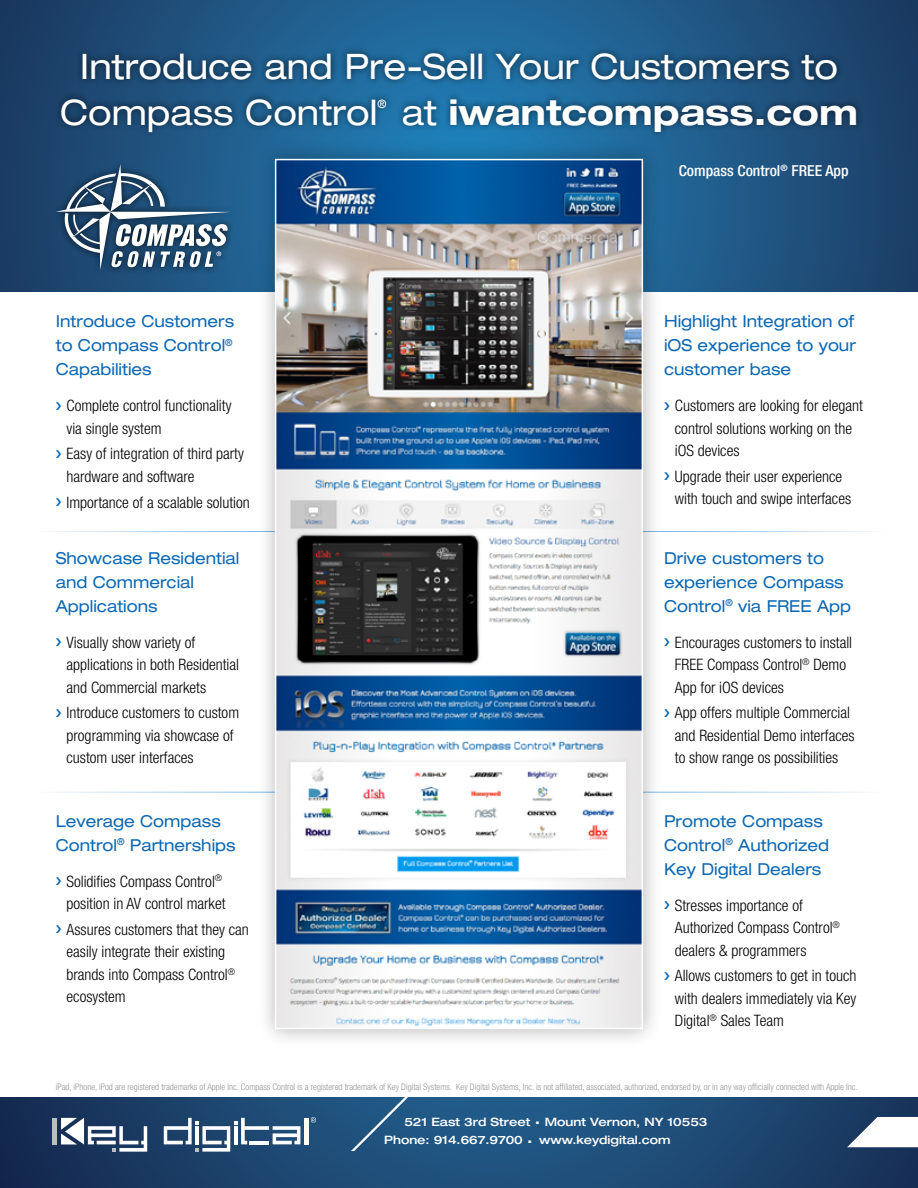
<style>
.page{position:relative;width:918px;height:1188px;background:#fff}
.page>*{position:absolute;margin:0;border:0;box-sizing:border-box;transform-origin:0 0}
.t1{font:expanded 35.25px/45.9px "Helvetica Neue";color:#fff}
.t2{font:700 expanded 35.25px "Helvetica Neue";color:#fff}
.t3{font:expanded 16.5px/24px "Helvetica Neue";color:#0e69b4}
.t4{font:300 condensed 15.75px/22.5px "Helvetica Neue";color:#000}
.t5{font:500 condensed 15.15px "Helvetica Neue";color:#fff}
.t6{font:500 expanded 11.55px/18.8px "Helvetica Neue";color:#fff}
.t7{font:expanded 11.55px "Helvetica Neue";color:#fff}
.t8{font:300 condensed 9px "Helvetica Neue";color:#939598}
.s1{font-weight:400}
</style>
<div class="page">
<svg style="left:0;top:0;width:918px;height:292px;background:#1e507c"></svg>
<div style="left:55px;top:46px;width:808px;height:92px;background:#000;opacity:.6"></div>
<div style="left:50px;top:158px;width:186px;height:117px;background:#000;opacity:.75"></div>
<svg style="left:56px;top:164px;width:175px;height:106px"></svg>
<div style="left:256px;top:139px;width:406px;height:909px;background:#000;opacity:.3"></div>
<img style="left:278px;top:162px;width:362px;height:864px">
<div style="left:275px;top:159px;width:368px;height:870px;border:2px solid #fff"></div>
<svg style="left:0;top:1097px;width:918px;height:91px;background:#1d4670"></svg>
<hr style="left:53px;top:1118px;width:4px;height:26px;background:#bcbec0">
<hr style="left:304px;top:1118px;width:4px;height:26px;background:#fff">
<svg style="left:164px;top:1118px;width:136px;height:34px"></svg>
<svg style="left:61px;top:1118px;width:86px;height:34px"></svg>
<svg style="left:311px;top:1118px;width:5px;height:4px"></svg>
<svg style="left:847px;top:1117px;width:71px;height:30px"></svg>
<svg style="left:351px;top:1097px;width:57px;height:54px;background:#2c5e88"></svg>
<h1 class="t1" style="left:60px;top:43px;width:780px;text-indent:20px">Introduce and Pre-Sell Your Customers to<br>Compass Control</h1>
<p class="t7" style="left:377px;top:97px;width:11px">®</p>
<h1 class="t2" style="left:402px;top:90px;width:458px"><span class="s1">at</span> iwantcompass.com</h1>
<p class="t3" style="left:56px;top:309px;width:180px;text-align:justify">Introduce Customers to Compass Control<sup>® </sup>Capabilities</p>
<p class="t4" style="left:67px;top:394px;width:166px">Complete control functionality via single system</p>
<p class="t4" style="left:67px;top:442px;width:179px">Easy of integration of third party hardware and software</p>
<p class="t4" style="left:67px;top:491px;width:185px">Importance of a scalable solution</p>
<p class="t3" style="left:56px;top:546px;width:185px">Showcase Residential and Commercial<br>Applications</p>
<p class="t4" style="left:67px;top:631px;width:174px">Visually show variety of applications in both Residential and Commercial markets</p>
<p class="t4" style="left:67px;top:701px;width:174px">Introduce customers to custom programming via showcase of custom user interfaces</p>
<p class="t3" style="left:56px;top:809px;width:181px">Leverage Compass<br>Control<sup>®</sup> Partnerships</p>
<p class="t4" style="left:67px;top:870px;width:160px">Solidifies Compass Control<sup>® </sup>position in AV control market</p>
<p class="t4" style="left:67px;top:918px;width:184px">Assures customers that they can easily integrate their existing brands into Compass Control<sup>® </sup>ecosystem</p>
<p class="t5" style="left:679px;top:162px;width:171px">Compass Control<sup>®</sup> FREE App</p>
<p class="t3" style="left:664px;top:309px;width:193px;text-align:justify">Highlight Integration of iOS experience to your customer base</p>
<p class="t4" style="left:675px;top:394px;width:190px">Customers are looking for elegant control solutions working on the iOS devices</p>
<p class="t4" style="left:675px;top:465px;width:178px">Upgrade their user experience with touch and swipe interfaces</p>
<p class="t3" style="left:664px;top:546px;width:189px">Drive customers to experience Compass<br>Control<sup>®</sup> via FREE App</p>
<p class="t4" style="left:675px;top:631px;width:179px">Encourages customers to install<br>FREE Compass Control<sup>®</sup> Demo<br>App for iOS devices</p>
<p class="t4" style="left:675px;top:701px;width:181px">App offers multiple Commercial and Residential Demo interfaces to show range os possibilities</p>
<p class="t3" style="left:664px;top:809px;width:167px">Promote Compass<br>Control<sup>®</sup> Authorized<br>Key Digital Dealers</p>
<p class="t4" style="left:675px;top:894px;width:167px">Stresses importance of<br>Authorized Compass Control<sup>® </sup>dealers &amp; programmers</p>
<p class="t4" style="left:675px;top:965px;width:183px;text-align:justify">Allows customers to get in touch with dealers immediately via Key Digital<sup>®</sup> Sales Team</p>
<p class="t8" style="left:56px;top:1082px;width:803px">iPad, iPhone, iPod are registered trademarks of Apple Inc. Compass Control is a registered trademark of Key Digital Systems. Key Digital Systems, Inc. is not affiliated, associated, authorized, endorsed by, or in any way officially connected with Apple Inc.</p>
<p class="t6" style="left:384px;top:1112px;width:325px;text-indent:20px">521 East 3rd Street <sup>.</sup> Mount Vernon, NY 10553<br>Phone: 914.667.9700 <sup>.</sup> www.keydigital.com</p>
</div>
